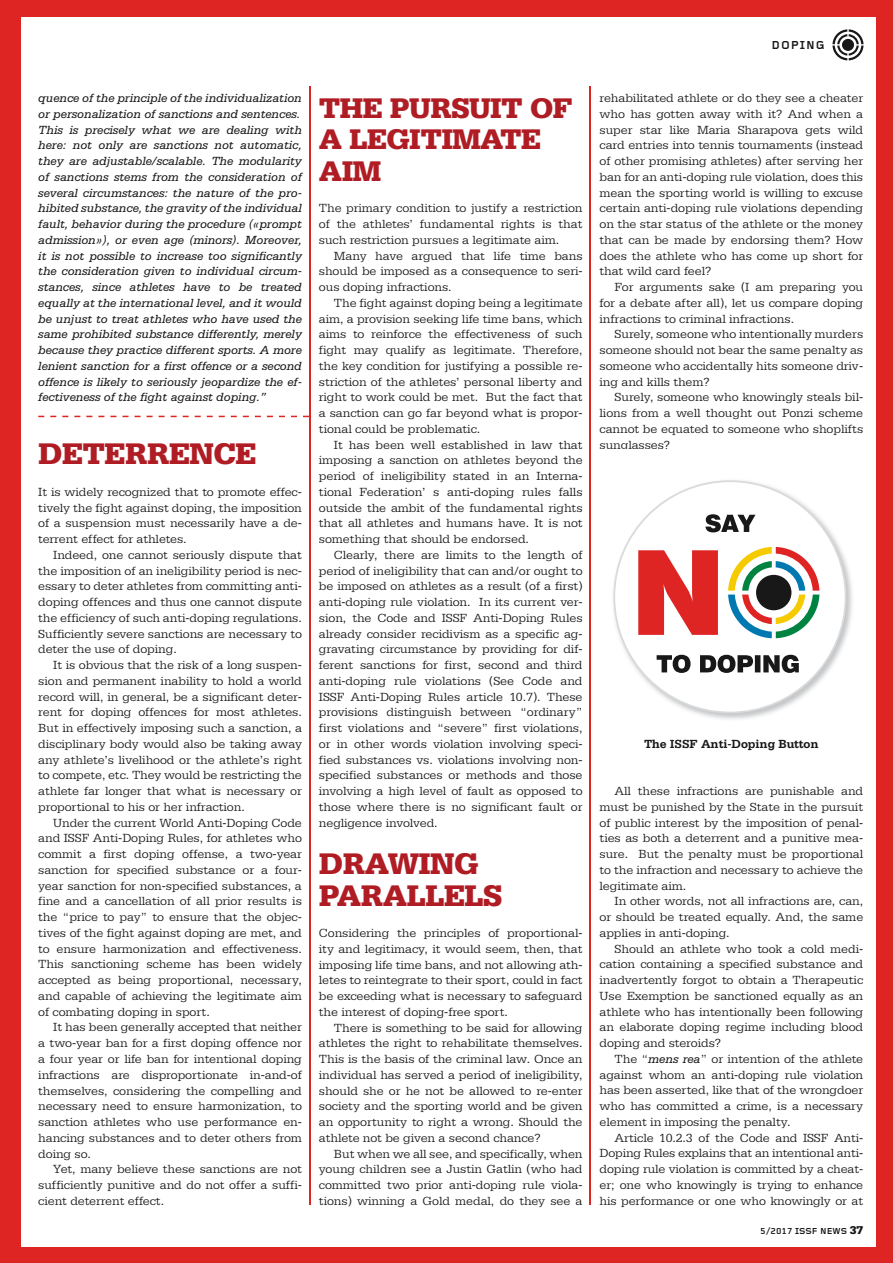
<style>
.page{position:relative;width:893px;height:1263px;background:#de2523}
.page>*{position:absolute;margin:0;border:0;box-sizing:border-box;transform-origin:0 0}
.t1{font:900 31.5px/31.5px "Serifa";letter-spacing:-.02em;color:#b01c24}
.t2{font:900 30px/31.5px "Serifa";letter-spacing:-.02em;color:#b01c24}
.t3{font:12.45px/15.8px "Serifa ISSF";letter-spacing:-.005em;color:#191819;text-align:justify}
.t4{font:italic 12.45px/15.8px "Serifa";letter-spacing:-.005em;color:#191819}
.t5{font:700 12.45px "Serifa";letter-spacing:-.01em;color:#191819}
.t6{font:700 12px "Foundry Gridnik";letter-spacing:.08em;color:#191819}
.t7{font:700 9px "Foundry Gridnik";color:#191819}
.s1{font-family:"Serifa";font-style:italic}
.s2{font-family:"Serifa";font-weight:900;font-size:12px}
</style>
<div class="page">
<div style="left:21px;top:17px;width:855px;height:1229px;background:#fff"></div>
<svg style="left:832px;top:29px;width:31px;height:31px"></svg>
<hr style="left:590px;top:86px;width:1px;height:1119px;background:#de2523">
<hr style="left:309px;top:86px;width:2px;height:1119px;background:#de2523">
<img style="left:696px;top:563px;width:156px;height:156px">
<svg style="left:613px;top:480px;width:233px;height:233px"></svg>
<svg style="left:657px;top:655px;width:142px;height:18px"></svg>
<svg style="left:705px;top:514px;width:50px;height:18px"></svg>
<svg style="left:728px;top:547px;width:91px;height:91px"></svg>
<div style="left:756px;top:575px;width:35px;height:35px;background:#191819;border-radius:50%"></div>
<svg style="left:638px;top:550px;width:80px;height:85px"></svg>
<p class="t6" style="left:772px;top:38px;width:55px">DOPING</p>
<p class="t4" style="left:38px;top:90px;width:265px">quence of the principle of the individualization or personalization of sanctions and sentences.<br>This is precisely what we are dealing with here: not only are sanctions not automatic, they are adjustable/scalable. The modularity of sanctions stems from the consideration of several circumstances: the nature of the pro&shy;hibited substance, the gravity of the individual fault, behavior during the procedure («prompt admission»), or even age (minors). Moreover, it is not possible to increase too significantly the consideration given to individual circum&shy;stances, since athletes have to be treated equally at the international level, and it would be unjust to treat athletes who have used the same prohibited substance differently, merely because they practice different sports. A more lenient sanction for a first offence or a second offence is likely to seriously jeopardize the ef&shy;fectiveness of the fight against doping.”</p>
<h1 class="t1" style="left:38px;top:438px;width:220px">DETERRENCE</h1>
<p class="t3" style="left:38px;top:484px;width:265px">It is widely recognized that to promote effec&shy;tively the fight against doping, the imposition of a suspension must necessarily have a de&shy;terrent effect for athletes.</p>
<p class="t3" style="left:38px;top:547px;width:265px;text-indent:15px">Indeed, one cannot seriously dispute that the imposition of an ineligibility period is nec&shy;essary to deter athletes from committing anti&shy;doping offences and thus one cannot dispute the efficiency of such anti-doping regulations.<br>Sufficiently severe sanctions are necessary to deter the use of doping.</p>
<p class="t3" style="left:38px;top:657px;width:265px;text-indent:15px">It is obvious that the risk of a long suspen&shy;sion and permanent inability to hold a world record will, in general, be a significant deter&shy;rent for doping offences for most athletes.<br>But in effectively imposing such a sanction, a disciplinary body would also be taking away any athlete’s livelihood or the athlete’s right to compete, etc. They would be restricting the athlete far longer that what is necessary or proportional to his or her infraction.</p>
<p class="t3" style="left:38px;top:815px;width:265px;text-indent:15px">Under the current World Anti-Doping Code and ISSF Anti-Doping Rules, for athletes who commit a first doping offense, a two-year sanction for specified substance or a four&shy;year sanction for non-specified substances, a fine and a cancellation of all prior results is the “price to pay” to ensure that the objec&shy;tives of the fight against doping are met, and to ensure harmonization and effectiveness.<br>This sanctioning scheme has been widely accepted as being proportional, necessary, and capable of achieving the legitimate aim of combating doping in sport.</p>
<p class="t3" style="left:38px;top:1019px;width:265px;text-indent:15px">It has been generally accepted that neither a two-year ban for a first doping offence nor a four year or life ban for intentional doping infractions are disproportionate in-and-of themselves, considering the compelling and necessary need to ensure harmonization, to sanction athletes who use performance en&shy;hancing substances and to deter others from doing so.</p>
<p class="t3" style="left:38px;top:1161px;width:265px;text-indent:15px">Yet, many believe these sanctions are not sufficiently punitive and do not offer a suffi&shy;cient deterrent effect.</p>
<h2 class="t2" style="left:319px;top:92px;width:255px">THE PURSUIT OF<br>A LEGITIMATE<br>AIM</h2>
<p class="t3" style="left:319px;top:200px;width:265px">The primary condition to justify a restriction of the athletes’ fundamental rights is that such restriction pursues a legitimate aim.</p>
<p class="t3" style="left:319px;top:248px;width:265px;text-indent:15px">Many have argued that life time bans should be imposed as a consequence to seri&shy;ous doping infractions.</p>
<p class="t3" style="left:319px;top:295px;width:265px;text-indent:15px">The fight against doping being a legitimate aim, a provision seeking life time bans, which aims to reinforce the effectiveness of such fight may qualify as legitimate. Therefore, the key condition for justifying a possible re&shy;striction of the athletes’ personal liberty and right to work could be met. But the fact that a sanction can go far beyond what is propor&shy;tional could be problematic.</p>
<p class="t3" style="left:319px;top:437px;width:265px;text-indent:15px">It has been well established in law that imposing a sanction on athletes beyond the period of ineligibility stated in an Interna&shy;tional Federation’ s anti-doping rules falls outside the ambit of the fundamental rights that all athletes and humans have. It is not something that should be endorsed.</p>
<p class="t3" style="left:319px;top:547px;width:265px;text-indent:15px">Clearly, there are limits to the length of period of ineligibility that can and/or ought to be imposed on athletes as a result (of a first) anti-doping rule violation. In its current ver&shy;sion, the Code and ISSF Anti-Doping Rules already consider recidivism as a specific ag&shy;gravating circumstance by providing for dif&shy;ferent sanctions for first, second and third anti-doping rule violations (See Code and ISSF Anti-Doping Rules article 10.7). These provisions distinguish between “ordinary” first violations and “severe” first violations, or in other words violation involving speci&shy;fied substances vs. violations involving non&shy;specified substances or methods and those involving a high level of fault as opposed to those where there is no significant fault or negligence involved.</p>
<h1 class="t1" style="left:319px;top:847px;width:185px">DRAWING<br>PARALLELS</h1>
<p class="t3" style="left:319px;top:925px;width:265px">Considering the principles of proportional&shy;ity and legitimacy, it would seem, then, that imposing life time bans, and not allowing ath&shy;letes to reintegrate to their sport, could in fact be exceeding what is necessary to safeguard the interest of doping-free sport.</p>
<p class="t3" style="left:319px;top:1019px;width:265px;text-indent:15px">There is something to be said for allowing athletes the right to rehabilitate themselves.<br>This is the basis of the criminal law. Once an individual has served a period of ineligibility, should she or he not be allowed to re-enter society and the sporting world and be given an opportunity to right a wrong. Should the athlete not be given a second chance?</p>
<p class="t3" style="left:319px;top:1145px;width:265px;text-indent:15px">But when we all see, and specifically, when young children see a Justin Gatlin (who had committed two prior anti-doping rule viola&shy;tions) winning a Gold medal, do they see a</p>
<p class="t3" style="left:600px;top:90px;width:265px">rehabilitated athlete or do they see a cheater who has gotten away with it? And when a super star like Maria Sharapova gets wild card entries into tennis tournaments (instead of other promising athletes) after serving her ban for an anti-doping rule violation, does this mean the sporting world is willing to excuse certain anti-doping rule violations depending on the star status of the athlete or the money that can be made by endorsing them? How does the athlete who has come up short for that wild card feel?</p>
<p class="t3" style="left:600px;top:279px;width:265px;text-indent:15px">For arguments sake (I am preparing you for a debate after all), let us compare doping infractions to criminal infractions.</p>
<p class="t3" style="left:600px;top:326px;width:265px;text-indent:15px">Surely, someone who intentionally murders someone should not bear the same penalty as someone who accidentally hits someone driv&shy;ing and kills them?</p>
<p class="t3" style="left:600px;top:389px;width:265px;text-indent:15px">Surely, someone who knowingly steals bil&shy;lions from a well thought out Ponzi scheme cannot be equated to someone who shoplifts sunglasses?</p>
<p class="t5" style="left:644px;top:736px;width:176px">The ISSF Anti-Doping Button</p>
<p class="t3" style="left:600px;top:783px;width:265px;text-indent:15px">All these infractions are punishable and must be punished by the State in the pursuit of public interest by the imposition of penal&shy;ties as both a deterrent and a punitive mea&shy;sure. But the penalty must be proportional to the infraction and necessary to achieve the legitimate aim.</p>
<p class="t3" style="left:600px;top:893px;width:265px;text-indent:15px">In other words, not all infractions are, can, or should be treated equally. And, the same applies in anti-doping.</p>
<p class="t3" style="left:600px;top:941px;width:265px;text-indent:15px">Should an athlete who took a cold medi&shy;cation containing a specified substance and inadvertently forgot to obtain a Therapeutic Use Exemption be sanctioned equally as an athlete who has intentionally been following an elaborate doping regime including blood doping and steroids?</p>
<p class="t3" style="left:600px;top:1051px;width:265px;text-indent:15px">The “<span class="s1">mens rea</span>” or intention of the athlete against whom an anti-doping rule violation has been asserted, like that of the wrongdoer who has committed a crime, is a necessary element in imposing the penalty.</p>
<p class="t3" style="left:600px;top:1130px;width:265px;text-indent:15px">Article 10.2.3 of the Code and ISSF Anti-Doping Rules explains that an intentional anti&shy;doping rule violation is committed by a cheat&shy;er; one who knowingly is trying to enhance his performance or one who knowingly or at</p>
<p class="t7" style="left:760px;top:1225px;width:104px">5/2017 ISSF NEWS <span class="s2">37</span></p>
</div>
